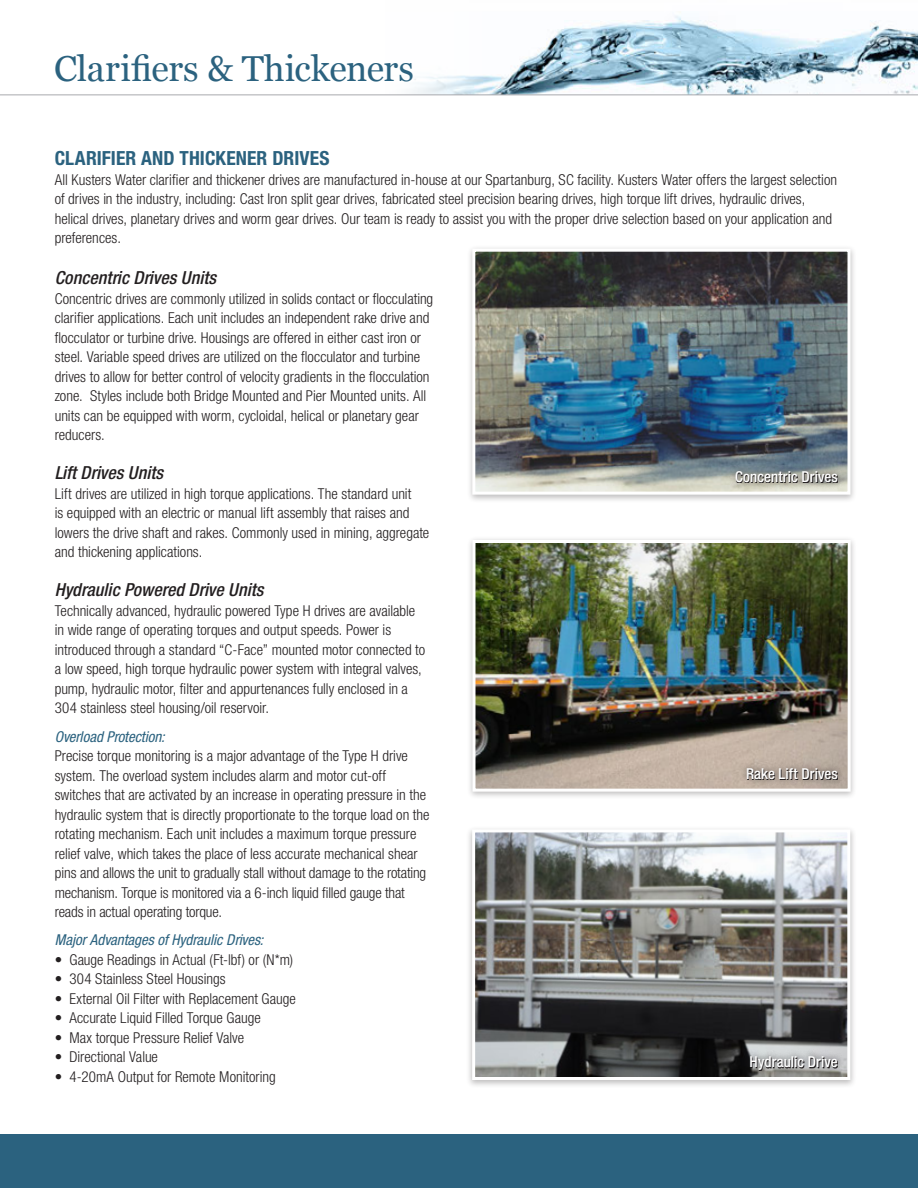
<style>
.page{position:relative;width:918px;height:1188px;background:#fff}
.page>*{position:absolute;margin:0;border:0;box-sizing:border-box;transform-origin:0 0}
.t1{font:36px "Georgia";letter-spacing:-.005em;color:#2b627f}
.t2{font:700 condensed 19.5px "Helvetica Neue LT";letter-spacing:.005em;color:#2b627f}
.t3{font:italic 500 condensed 18px "Helvetica Neue LT";letter-spacing:.005em;color:#231f20}
.t4{font:300 condensed 15px/19.5px "Helvetica Neue LT";color:#231f20}
.t5{font:italic condensed 15px "Helvetica Neue LT";color:#2b627f}
.t6{font:500 condensed 15px "Helvetica Neue LT";letter-spacing:.005em;color:#fff}
</style>
<div class="page">
<img style="left:412px;top:15px;width:506px;height:79px">
<hr style="left:0;top:94px;width:918px;height:1px;background:#a8a9ad">
<div style="left:0;top:1134px;width:918px;height:54px;background:#2b627f"></div>
<div style="left:466px;top:245px;width:391px;height:258px;background:#231f20;opacity:.3"></div>
<img style="left:476px;top:253px;width:370px;height:238px">
<div style="left:472px;top:249px;width:378px;height:246px;border:3px solid #fff"></div>
<div style="left:729px;top:464px;width:115px;height:26px;background:#231f20;opacity:.8"></div>
<div style="left:466px;top:825px;width:390px;height:263px;background:#231f20;opacity:.3"></div>
<img style="left:476px;top:833px;width:370px;height:243px">
<div style="left:472px;top:829px;width:378px;height:251px;border:3px solid #fff"></div>
<div style="left:743px;top:1049px;width:101px;height:28px;background:#231f20;opacity:.8"></div>
<div style="left:466px;top:536px;width:391px;height:264px;background:#231f20;opacity:.3"></div>
<img style="left:476px;top:544px;width:371px;height:244px">
<div style="left:472px;top:540px;width:379px;height:252px;border:3px solid #fff"></div>
<div style="left:740px;top:761px;width:104px;height:26px;background:#231f20;opacity:.8"></div>
<h1 class="t1" style="left:54px;top:43px;width:361px">Clarifiers &amp; Thickeners</h1>
<p class="t2" style="left:55px;top:147px;width:276px">CLARIFIER AND THICKENER DRIVES</p>
<p class="t4" style="left:55px;top:170px;width:784px">All Kusters Water clarifier and thickener drives are manufactured in-house at our Spartanburg, SC facility. Kusters Water offers the largest selection of drives in the industry, including: Cast Iron split gear drives, fabricated steel precision bearing drives, high torque lift drives, hydraulic drives, helical drives, planetary drives and worm gear drives. Our team is ready to assist you with the proper drive selection based on your application and preferences.</p>
<p class="t3" style="left:55px;top:267px;width:163px">Concentric Drives Units</p>
<p class="t4" style="left:55px;top:289px;width:380px">Concentric drives are commonly utilized in solids contact or flocculating clarifier applications. Each unit includes an independent rake drive and flocculator or turbine drive. Housings are offered in either cast iron or steel. Variable speed drives are utilized on the flocculator and turbine drives to allow for better control of velocity gradients in the flocculation zone. Styles include both Bridge Mounted and Pier Mounted units. All units can be equipped with worm, cycloidal, helical or planetary gear reducers.</p>
<p class="t3" style="left:55px;top:462px;width:110px">Lift Drives Units</p>
<p class="t4" style="left:55px;top:484px;width:376px">Lift drives are utilized in high torque applications. The standard unit<br>is equipped with an electric or manual lift assembly that raises and lowers the drive shaft and rakes. Commonly used in mining, aggregate and thickening applications.</p>
<p class="t3" style="left:55px;top:579px;width:210px">Hydraulic Powered Drive Units</p>
<p class="t4" style="left:55px;top:601px;width:372px">Technically advanced, hydraulic powered Type H drives are available in wide range of operating torques and output speeds. Power is introduced through a standard “C-Face” mounted motor connected to a low speed, high torque hydraulic power system with integral valves, pump, hydraulic motor, filter and appurtenances fully enclosed in a 304 stainless steel housing/oil reservoir.</p>
<p class="t5" style="left:55px;top:728px;width:111px">Overload Protection:</p>
<p class="t4" style="left:55px;top:746px;width:376px">Precise torque monitoring is a major advantage of the Type H drive system. The overload system includes alarm and motor cut-off switches that are activated by an increase in operating pressure in the hydraulic system that is directly proportionate to the torque load on the rotating mechanism. Each unit includes a maximum torque pressure relief valve, which takes the place of less accurate mechanical shear pins and allows the unit to gradually stall without damage to the rotating mechanism. Torque is monitored via a 6-inch liquid filled gauge that reads in actual operating torque.</p>
<p class="t5" style="left:55px;top:931px;width:210px">Major Advantages of Hydraulic Drives:</p>
<p class="t4" style="left:55px;top:950px;width:240px">• Gauge Readings in Actual (Ft-lbf) or (N*m)</p>
<p class="t4" style="left:55px;top:969px;width:172px">• 304 Stainless Steel Housings</p>
<p class="t4" style="left:55px;top:989px;width:243px">• External Oil Filter with Replacement Gauge</p>
<p class="t4" style="left:55px;top:1008px;width:208px">• Accurate Liquid Filled Torque Gauge</p>
<p class="t4" style="left:55px;top:1028px;width:191px">• Max torque Pressure Relief Valve</p>
<p class="t4" style="left:55px;top:1047px;width:105px">• Directional Value</p>
<p class="t4" style="left:55px;top:1067px;width:222px">• 4-20mA Output for Remote Monitoring</p>
<p class="t6" style="left:735px;top:468px;width:104px">Concentric Drives</p>
<p class="t6" style="left:746px;top:765px;width:93px">Rake Lift Drives</p>
<p class="t6" style="left:750px;top:1053px;width:90px">Hydraulic Drive</p>
</div>
